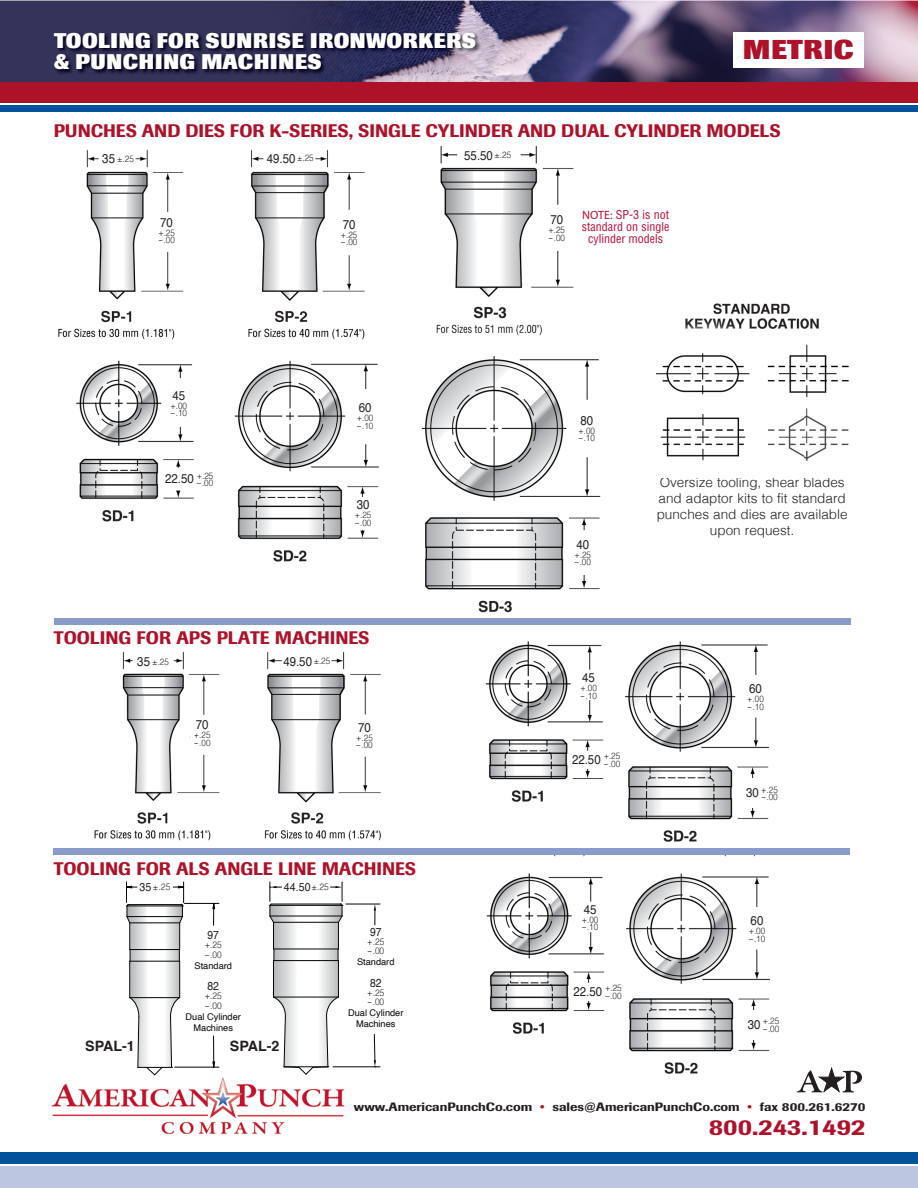
<style>
.page{position:relative;width:918px;height:1188px;background:#fff}
.page>*{position:absolute;margin:0;border:0;box-sizing:border-box;transform-origin:0 0}
.t1{font:800 27px "Imago";letter-spacing:.02em;color:#ae1229}
.t2{font:500 22.5px "Imago";color:#ae1229;scale:1.1 1}
.t3{font:800 21px/21px "Imago";letter-spacing:.02em;color:#fff}
.t4{font:500 18px "Imago";color:#ae1229}
.t5{font:700 14.25px "Helvetica";color:#231f20}
.t6{font:300 13.5px/16.2px "Helvetica";color:#231f20;text-align:center}
.t7{font:12.75px "Helvetica";color:#231f20;scale:.9 1}
.t8{font:500 12px "Imago";color:#231f20;scale:1.1 1}
.t9{font:condensed 12px/12px "Helvetica";color:#b90f36;text-align:center}
.t10{font:11.55px "Helvetica";color:#201d1e;scale:.9 1}
.t11{font:9.3px/11.1px "Helvetica";color:#040503;text-align:center}
.t12{font:300 9.3px/9.3px "Helvetica";color:#201d1e;scale:.9 1}
.t13{font:300 9px/7.5px "Helvetica";color:#231f20;scale:.9 1}
.s1{font-weight:400;font-size:12.75px}
.s2{font-weight:300;font-size:9px}
.s3{font-family:"Myriad Pro";font-stretch:normal}
.s4{font-weight:400;font-size:11.55px}
.s5{font-weight:300;font-size:9.3px}
.s6{color:#ae1229}
</style>
<div class="page">
<img style="left:58px;top:145px;width:543px;height:468px">
<img style="left:655px;top:303px;width:194px;height:158px">
<div style="left:54px;top:618px;width:796px;height:7px;background:#899cc9"></div>
<img style="left:72px;top:652px;width:356px;height:197px">
<img style="left:440px;top:641px;width:355px;height:208px">
<div style="left:54px;top:849px;width:796px;height:6px;background:#899cc9"></div>
<img style="left:486px;top:855px;width:284px;height:219px">
<img style="left:0;top:1px;width:918px;height:81px">
<div style="left:0;top:82px;width:918px;height:21px;background:#ae1229"></div>
<div style="left:0;top:105px;width:918px;height:6px;background:#01529a"></div>
<div style="left:0;top:1152px;width:918px;height:11px;background:#01529a"></div>
<div style="left:0;top:1166px;width:918px;height:21px;background:#bdc6e1"></div>
<svg style="left:797px;top:1068px;width:65px;height:25px"></svg>
<img style="left:51px;top:1077px;width:294px;height:57px">
<div style="left:733px;top:32px;width:131px;height:36px;background:#fff"></div>
<img style="left:53px;top:32px;width:428px;height:43px">
<hr style="left:184px;top:903px;width:35px;height:1px;background:#040503">
<hr style="left:175px;top:1067px;width:44px;height:1px;background:#040503">
<hr style="left:346px;top:904px;width:34px;height:1px;background:#040503">
<hr style="left:333px;top:1066px;width:47px;height:1px;background:#040503">
<svg style="left:374px;top:904px;width:2px;height:21px"></svg>
<svg style="left:269px;top:882px;width:74px;height:193px"></svg>
<svg style="left:374px;top:1034px;width:2px;height:33px"></svg>
<svg style="left:126px;top:882px;width:89px;height:194px"></svg>
<h3 class="t3" style="left:54px;top:31px;width:423px">TOOLING FOR SUNRISE IRONWORKERS &amp; PUNCHING MACHINES</h3>
<h1 class="t1" style="left:743px;top:33px;width:112px">METRIC</h1>
<h3 class="t4" style="left:54px;top:120px;width:728px">PUNCHES AND DIES FOR K-SERIES, SINGLE CYLINDER AND DUAL CYLINDER MODELS</h3>
<p class="t13" style="left:102px;top:154px;width:37px"><span class="s1">35</span> ±.25</p>
<h3 class="t7" style="left:267px;top:149px;width:54px">49.50 <span class="s2">±.25</span></h3>
<h3 class="t7" style="left:160px;top:212px;width:16px">70</h3>
<p class="t13" style="left:158px;top:228px;width:20px">+.25 -- .00</p>
<h3 class="t7" style="left:343px;top:214px;width:16px">70</h3>
<p class="t13" style="left:341px;top:230px;width:20px">+.25 -- .00</p>
<h3 class="t7" style="left:464px;top:145px;width:54px">55.50 <span class="s2">±.25</span></h3>
<h3 class="t7" style="left:550px;top:210px;width:16px">70</h3>
<p class="t13" style="left:548px;top:225px;width:20px">+.25 -- .00</p>
<h3 class="t9" style="left:582px;top:209px;width:89px"><span class="s3">NOTE:</span> SP-3 is not standard on single cylinder models</h3>
<h3 class="t7" style="left:172px;top:385px;width:16px">45</h3>
<p class="t13" style="left:171px;top:401px;width:20px">+.00 -- .10</p>
<h3 class="t7" style="left:359px;top:398px;width:16px">60</h3>
<p class="t13" style="left:357px;top:414px;width:20px">+.00 -- .10</p>
<h3 class="t7" style="left:580px;top:411px;width:16px">80</h3>
<p class="t13" style="left:578px;top:426px;width:20px">+.00 -- .10</p>
<p class="t13" style="left:197px;top:471px;width:20px">+.25</p>
<h3 class="t7" style="left:165px;top:469px;width:55px">22.50 <sub>--</sub> <sub>.00</sub></h3>
<h3 class="t7" style="left:357px;top:495px;width:16px">30</h3>
<p class="t13" style="left:355px;top:511px;width:20px">+.25 -- .00</p>
<h3 class="t4" style="left:54px;top:627px;width:317px">TOOLING FOR APS PLATE MACHINES</h3>
<p class="t13" style="left:137px;top:657px;width:37px"><span class="s1">35</span> ±.25</p>
<h3 class="t7" style="left:283px;top:652px;width:54px">49.50 <span class="s2">±.25</span></h3>
<h3 class="t7" style="left:576px;top:534px;width:16px">40</h3>
<p class="t13" style="left:574px;top:550px;width:20px">+.25 -- .00</p>
<h3 class="t6" style="left:657px;top:473px;width:193px">Oversize tooling, shear blades and adaptor kits to fit standard punches and dies are available upon request.</h3>
<h3 class="t7" style="left:733px;top:502px;width:16px">70</h3>
<p class="t13" style="left:731px;top:517px;width:20px">+.25 -- .00</p>
<h3 class="t7" style="left:196px;top:715px;width:16px">70</h3>
<p class="t13" style="left:194px;top:731px;width:20px">+.25 -- .00</p>
<h3 class="t7" style="left:358px;top:718px;width:16px">70</h3>
<p class="t13" style="left:356px;top:733px;width:20px">+.25 -- .00</p>
<h3 class="t4" style="left:54px;top:857px;width:364px">TOOLING FOR ALS ANGLE LINE MACHINES</h3>
<p class="t12" style="left:140px;top:881px;width:36px;rotate:1deg"><span class="s4">35</span> ±.25</p>
<p class="t10" style="left:284px;top:878px;width:52px;rotate:1deg">44.50<span class="s5">±.25</span></p>
<p class="t10" style="left:208px;top:926px;width:14px">97</p>
<p class="t12" style="left:205px;top:940px;width:20px">+.25 -- .00</p>
<p class="t11" style="left:195px;top:960px;width:39px">Standard</p>
<p class="t10" style="left:208px;top:977px;width:14px">82</p>
<p class="t12" style="left:205px;top:991px;width:20px">+.25 -- .00</p>
<p class="t11" style="left:186px;top:1011px;width:57px">Dual Cylinder<br>Machines</p>
<h3 class="t5" style="left:85px;top:1035px;width:51px">SPAL-1</h3>
<h3 class="t5" style="left:230px;top:1035px;width:51px">SPAL-2</h3>
<p class="t10" style="left:370px;top:923px;width:14px">97</p>
<p class="t12" style="left:367px;top:936px;width:20px">+.25 -- .00</p>
<p class="t11" style="left:357px;top:957px;width:39px">Standard</p>
<p class="t10" style="left:370px;top:974px;width:14px">82</p>
<p class="t12" style="left:367px;top:987px;width:20px">+.25 -- .00</p>
<p class="t11" style="left:348px;top:1008px;width:57px">Dual Cylinder<br>Machines</p>
<p class="t13" style="left:372px;top:1009px;width:37px"><sup>30</sup> -- .00</p>
<h3 class="t7" style="left:582px;top:668px;width:16px">45</h3>
<p class="t13" style="left:580px;top:683px;width:20px">+.00 -- .10</p>
<h3 class="t7" style="left:749px;top:679px;width:16px">60</h3>
<p class="t13" style="left:747px;top:695px;width:20px">+.00 -- .10</p>
<p class="t13" style="left:604px;top:752px;width:20px">+.25</p>
<h3 class="t7" style="left:572px;top:750px;width:55px">22.50 <sub>--</sub> <sub>.00</sub></h3>
<p class="t13" style="left:570px;top:754px;width:20px">-- .00</p>
<p class="t13" style="left:746px;top:785px;width:37px;text-align:right">+.25<br><sup>30</sup> -- .00</p>
<h3 class="t7" style="left:584px;top:900px;width:16px">45</h3>
<p class="t13" style="left:582px;top:915px;width:20px">+.00 -- .10</p>
<h3 class="t7" style="left:751px;top:911px;width:16px">60</h3>
<p class="t13" style="left:749px;top:927px;width:20px">+.00 -- .10</p>
<p class="t13" style="left:605px;top:984px;width:20px">+.25</p>
<h3 class="t7" style="left:573px;top:982px;width:55px">22.50 <sub>--</sub> <sub>.00</sub></h3>
<p class="t13" style="left:748px;top:1017px;width:37px;text-align:right">+.25<br><sup>30</sup> -- .00</p>
<h3 class="t8" style="left:354px;top:1099px;width:467px">www.AmericanPunchCo.com <span class="s6">•</span> sales@AmericanPunchCo.com <span class="s6">•</span> fax 800.261.6270</h3>
<h2 class="t2" style="left:709px;top:1113px;width:144px">800.243.1492</h2>
</div>
